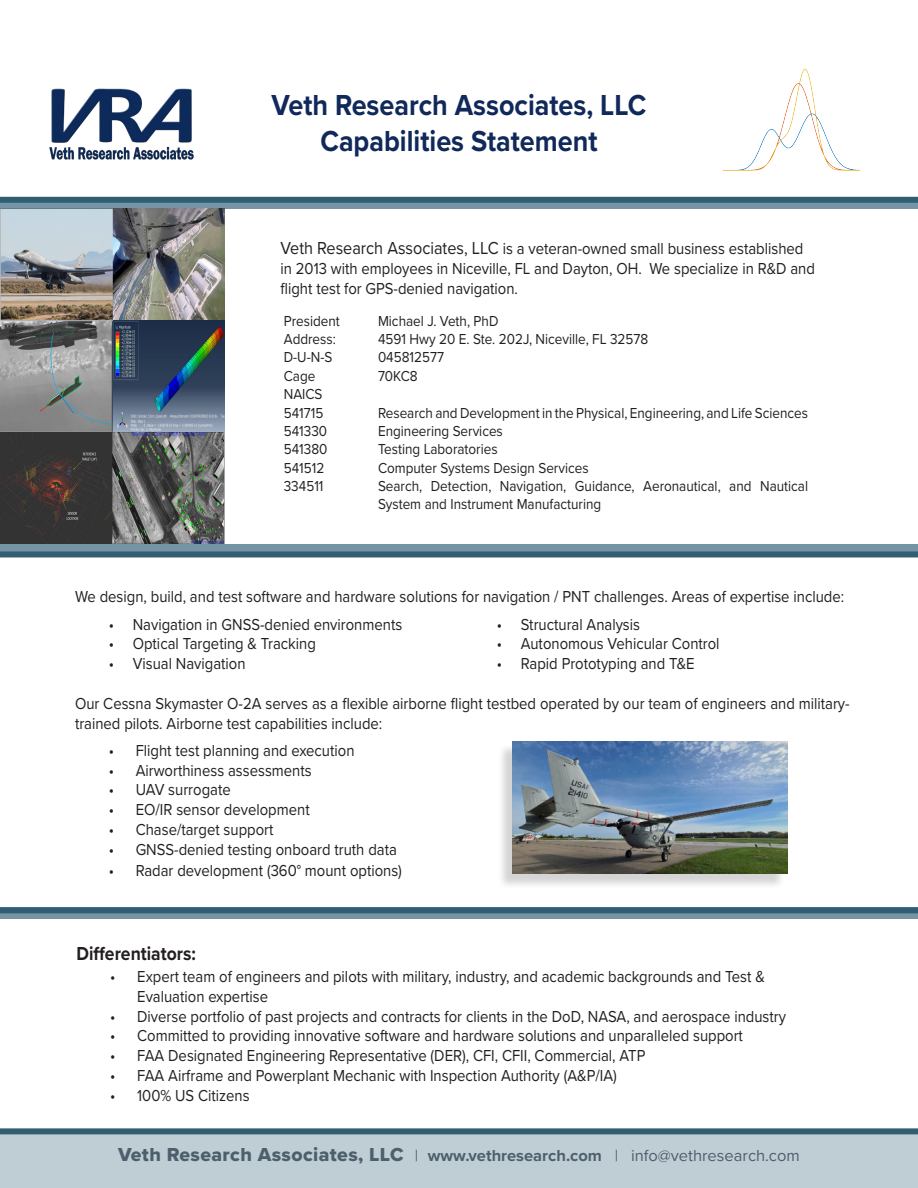
<style>
.page{position:relative;width:918px;height:1188px;background:#fff}
.page>*{position:absolute;margin:0;border:0;box-sizing:border-box;transform-origin:0 0}
.t1{font:700 30px "Proxima Nova";color:#10295a;scale:.9 1}
.t2{font:19.5px "Proxima Nova Extrabld";letter-spacing:.02em;color:#2c333c}
.t3{font:700 19.5px "Proxima Nova";color:#231f20;scale:.9 1}
.t4{font:16.5px/19.8px "Proxima Nova";color:#231f20;scale:.9 1}
.t5{font:15px/18px "Proxima Nova";color:#231f20;scale:.9 1}
.s1{font-size:18px}
.s2{font-family:"Proxima Nova";font-size:16.5px}
.s3{font-family:"Proxima Nova";font-weight:700;font-size:16.5px}
</style>
<div class="page">
<img style="left:49px;top:88px;width:145px;height:72px">
<div style="left:0;top:544px;width:918px;height:12px;background:#7595a5"></div>
<div style="left:498px;top:744px;width:288px;height:145px;background:#231f20;opacity:.19"></div>
<img style="left:513px;top:741px;width:274px;height:133px">
<img style="left:723px;top:68px;width:138px;height:103px">
<div style="left:0;top:551px;width:918px;height:6px;background:#325e74"></div>
<div style="left:0;top:197px;width:918px;height:12px;background:#7595a5"></div>
<div style="left:0;top:197px;width:918px;height:6px;background:#325e74"></div>
<div style="left:0;top:1134px;width:918px;height:54px;background:#bfced5"></div>
<div style="left:0;top:1128px;width:918px;height:6px;background:#325e74"></div>
<svg style="left:0;top:913px;width:918px;height:6px;background:#7091a1"></svg>
<div style="left:0;top:907px;width:918px;height:6px;background:#325e74"></div>
<img style="left:0;top:208px;width:224px;height:336px">
<hr style="left:112px;top:321px;width:1px;height:111px;background:#2f4059">
<hr style="left:1px;top:320px;width:112px;height:1px;background:#929ca6">
<p class="t1" style="left:272px;top:83px;width:418px">Veth Research Associates, LLC</p>
<p class="t1" style="left:320px;top:119px;width:309px">Capabilities Statement</p>
<p class="t4" style="left:281px;top:238px;width:595px"><span class="s1">Veth Research Associates, LLC</span> is a veteran-owned small business established in 2013 with employees in Niceville, FL and Dayton, OH. We specialize in R&amp;D and flight test for GPS-denied navigation.</p>
<p class="t5" style="left:284px;top:311px;width:64px">President</p>
<p class="t5" style="left:378px;top:311px;width:135px">Michael J. Veth, PhD</p>
<p class="t5" style="left:284px;top:329px;width:59px">Address:</p>
<p class="t5" style="left:378px;top:329px;width:302px">4591 Hwy 20 E. Ste. 202J, Niceville, FL 32578</p>
<p class="t5" style="left:284px;top:348px;width:55px">D-U-N-S</p>
<p class="t5" style="left:378px;top:348px;width:75px">045812577</p>
<p class="t5" style="left:284px;top:366px;width:37px">Cage</p>
<p class="t5" style="left:378px;top:366px;width:46px">70KC8</p>
<p class="t5" style="left:284px;top:384px;width:45px">NAICS</p>
<p class="t5" style="left:284px;top:403px;width:45px">541715</p>
<p class="t5" style="left:378px;top:403px;width:479px">Research and Development in the Physical, Engineering, and Life Sciences</p>
<p class="t5" style="left:284px;top:422px;width:50px">541330</p>
<p class="t5" style="left:378px;top:422px;width:140px">Engineering Services</p>
<p class="t5" style="left:284px;top:440px;width:50px">541380</p>
<p class="t5" style="left:378px;top:440px;width:134px">Testing Laboratories</p>
<p class="t5" style="left:284px;top:458px;width:47px">541512</p>
<p class="t5" style="left:378px;top:458px;width:236px">Computer Systems Design Services</p>
<p class="t5" style="left:284px;top:477px;width:46px">334511</p>
<p class="t5" style="left:378px;top:477px;width:479px">Search, Detection, Navigation, Guidance, Aeronautical, and Nautical<br>System and Instrument Manufacturing</p>
<p class="t4" style="left:75px;top:586px;width:856px">We design, build, and test software and hardware solutions for navigation / PNT challenges. Areas of expertise include:</p>
<p class="t4" style="left:109px;top:613px;width:328px">• Navigation in GNSS-denied environments</p>
<p class="t4" style="left:109px;top:633px;width:232px">• Optical Targeting &amp; Tracking</p>
<p class="t4" style="left:109px;top:653px;width:154px">• Visual Navigation</p>
<p class="t4" style="left:497px;top:613px;width:161px">• Structural Analysis</p>
<p class="t4" style="left:497px;top:633px;width:249px">• Autonomous Vehicular Control</p>
<p class="t4" style="left:497px;top:653px;width:221px">• Rapid Prototyping and T&amp;E</p>
<p class="t4" style="left:75px;top:693px;width:862px">Our Cessna Skymaster O-2A serves as a flexible airborne flight testbed operated by our team of engineers and military&shy;trained pilots. Airborne test capabilities include:</p>
<p class="t4" style="left:109px;top:740px;width:275px">• Flight test planning and execution</p>
<p class="t4" style="left:109px;top:760px;width:227px">• Airworthiness assessments</p>
<p class="t4" style="left:109px;top:779px;width:137px">• UAV surrogate</p>
<p class="t4" style="left:109px;top:799px;width:225px">• EO/IR sensor development</p>
<p class="t4" style="left:109px;top:819px;width:185px">• Chase/target support</p>
<p class="t4" style="left:109px;top:839px;width:322px">• GNSS-denied testing onboard truth data</p>
<p class="t4" style="left:109px;top:860px;width:327px">• Radar development (360° mount options)</p>
<p class="t3" style="left:76px;top:939px;width:134px">Differentiators:</p>
<p class="t4" style="left:137px;top:966px;width:699px;text-indent:-27px">• Expert team of engineers and pilots with military, industry, and academic backgrounds and Test &amp;<br>Evaluation expertise</p>
<p class="t4" style="left:110px;top:1005px;width:752px">• Diverse portfolio of past projects and contracts for clients in the DoD, NASA, and aerospace industry</p>
<p class="t4" style="left:110px;top:1025px;width:705px">• Committed to providing innovative software and hardware solutions and unparalleled support</p>
<p class="t4" style="left:110px;top:1045px;width:596px">• FAA Designated Engineering Representative (DER), CFI, CFII, Commercial, ATP</p>
<p class="t4" style="left:110px;top:1065px;width:564px">• FAA Airframe and Powerplant Mechanic with Inspection Authority (A&amp;P/IA)</p>
<p class="t4" style="left:110px;top:1085px;width:156px">• 100% US Citizens</p>
<p class="t2" style="left:118px;top:1140px;width:683px">Veth Research Associates, LLC <span class="s2">|</span> <span class="s3">www.vethresearch.com</span> <span class="s2">| info@vethresearch.com</span></p>
</div>
